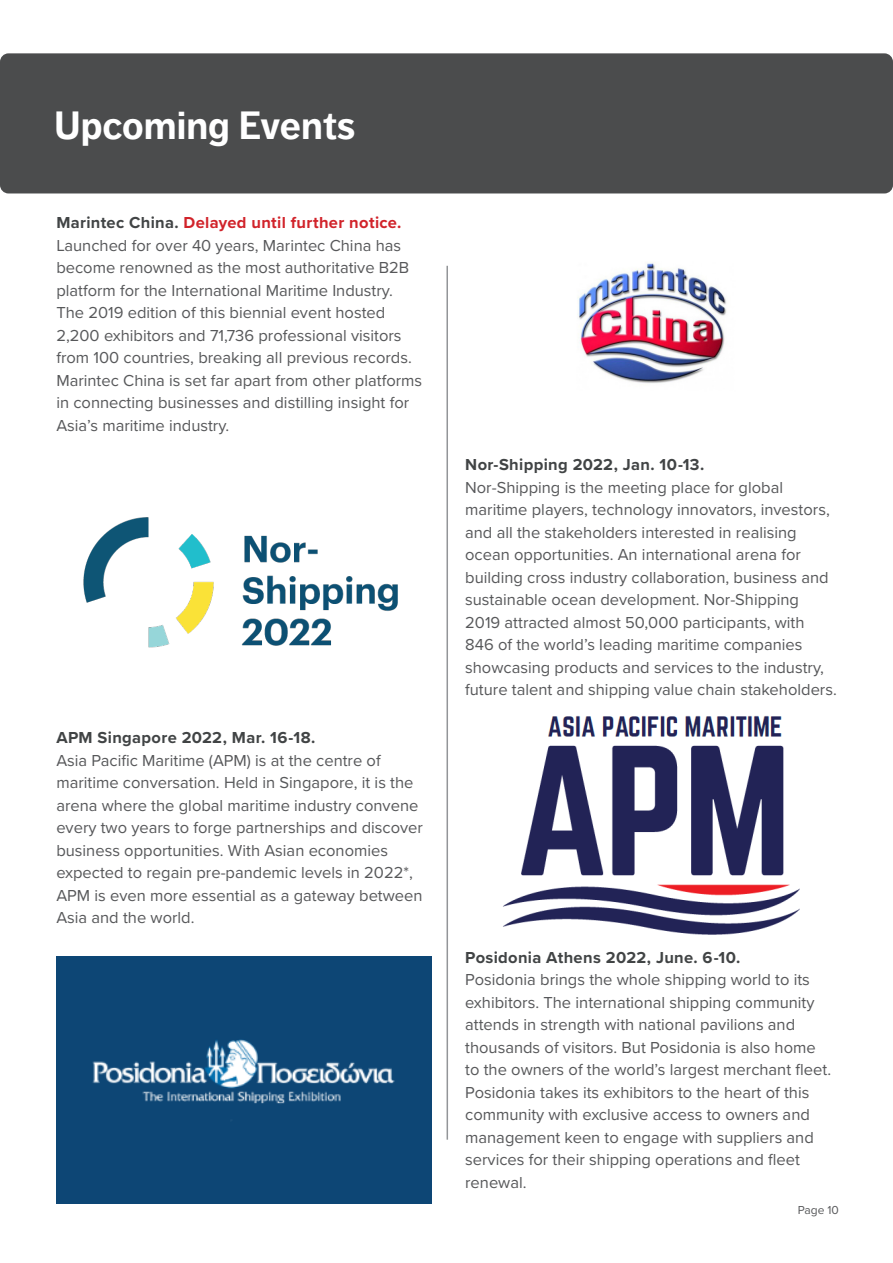
<style>
.page{position:relative;width:893px;height:1263px;background:#fff}
.page>*{position:absolute;margin:0;border:0;box-sizing:border-box;transform-origin:0 0}
.t1{font:700 39px "Dagny Pro";color:#fff}
.t2{font:16.5px/22.5px "Proxima Nova";color:#57585a}
.t3{font:700 16.5px "Proxima Nova";letter-spacing:.02em;color:#414445}
.t4{font:700 16.5px "Proxima Nova";letter-spacing:.02em;color:#d1232a}
.t5{font:12px "Proxima Nova";color:#57585a}
.s1{color:#414445}
</style>
<div class="page">
<div style="left:0;top:53px;width:893px;height:140px;background:#4b4c4d;border-radius:9px"></div>
<hr style="left:446px;top:266px;width:2px;height:874px;background:#939598">
<img style="left:577px;top:263px;width:150px;height:120px">
<img style="left:83px;top:517px;width:315px;height:131px">
<img style="left:503px;top:715px;width:297px;height:220px">
<img style="left:56px;top:957px;width:375px;height:246px">
<p class="t1" style="left:54px;top:102px;width:303px">Upcoming Events</p>
<p class="t4" style="left:56px;top:210px;width:347px"><span class="s1">Marintec China.</span> Delayed until further notice.</p>
<p class="t2" style="left:56px;top:233px;width:367px">Launched for over 40 years, Marintec China has become renowned as the most authoritative B2B platform for the International Maritime Industry.<br>The 2019 edition of this biennial event hosted 2,200 exhibitors and 71,736 professional visitors from 100 countries, breaking all previous records.<br>Marintec China is set far apart from other platforms in connecting businesses and distilling insight for Asia’s maritime industry.</p>
<p class="t3" style="left:56px;top:725px;width:261px">APM Singapore 2022, Mar. 16-18.</p>
<p class="t2" style="left:56px;top:748px;width:368px">Asia Pacific Maritime (APM) is at the centre of maritime conversation. Held in Singapore, it is the arena where the global maritime industry convene every two years to forge partnerships and discover business opportunities. With Asian economies expected to regain pre-pandemic levels in 2022*, APM is even more essential as a gateway between Asia and the world.</p>
<p class="t3" style="left:465px;top:453px;width:241px">Nor-Shipping 2022, Jan. 10-13.</p>
<p class="t2" style="left:465px;top:475px;width:373px">Nor-Shipping is the meeting place for global maritime players, technology innovators, investors, and all the stakeholders interested in realising ocean opportunities. An international arena for building cross industry collaboration, business and sustainable ocean development. Nor-Shipping 2019 attracted almost 50,000 participants, with 846 of the world’s leading maritime companies showcasing products and services to the industry, future talent and shipping value chain stakeholders.</p>
<p class="t3" style="left:465px;top:945px;width:277px">Posidonia Athens 2022, June. 6-10.</p>
<p class="t2" style="left:465px;top:968px;width:367px">Posidonia brings the whole shipping world to its exhibitors. The international shipping community attends in strength with national pavilions and thousands of visitors. But Posidonia is also home to the owners of the world’s largest merchant fleet.<br>Posidonia takes its exhibitors to the heart of this community with exclusive access to owners and management keen to engage with suppliers and services for their shipping operations and fleet renewal.</p>
<p class="t5" style="left:798px;top:1201px;width:43px">Page 10</p>
</div>
